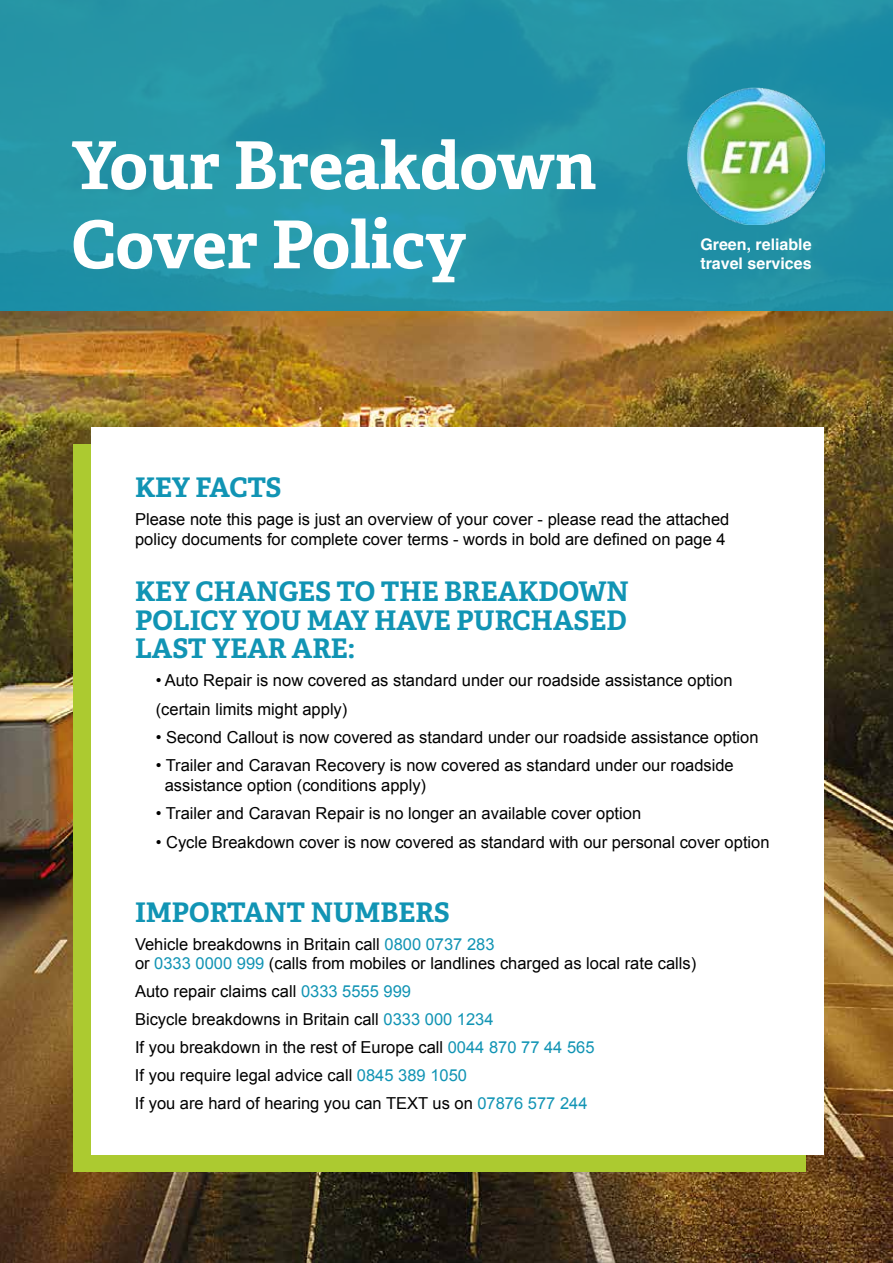
<style>
.page{position:relative;width:893px;height:1263px;background:#fff}
.page>*{position:absolute;margin:0;border:0;box-sizing:border-box;transform-origin:0 0}
.t1{font:700 66px/79.2px "Adelle";letter-spacing:-.005em;color:#fff}
.t2{font:700 27px/28.5px "Adelle";color:#1194b4;text-align:justify}
.t3{font:16.5px/28px "Arial";color:#000}
.t4{font:700 16.05px/19.2px "Helvetica";color:#fff}
.s1{color:#1194b4}
</style>
<div class="page">
<img style="left:0;top:311px;width:893px;height:952px">
<div style="left:73px;top:444px;width:733px;height:727px;background:#acca30"></div>
<div style="left:91px;top:427px;width:733px;height:727px;background:#fff"></div>
<div style="left:0;top:0;width:893px;height:311px;background:#2695a6"></div>
<img style="left:688px;top:87px;width:136px;height:137px">
<h1 class="t1" style="left:72px;top:126px;width:526px">Your Breakdown<br>Cover Policy</h1>
<p class="t4" style="left:700px;top:235px;width:113px">Green, reliable travel services</p>
<h2 class="t2" style="left:135px;top:473px;width:148px">KEY FACTS</h2>
<p class="t3" style="left:135px;top:510px;width:596px;line-height:19.5px">Please note this page is just an overview of your cover - please read the attached policy documents for complete cover terms - words in bold are defined on page 4</p>
<h2 class="t2" style="left:135px;top:577px;width:495px">KEY CHANGES TO THE BREAKDOWN POLICY YOU MAY HAVE PURCHASED LAST YEAR ARE:</h2>
<p class="t3" style="left:156px;top:667px;width:578px">• Auto Repair is now covered as standard under our roadside assistance option (certain limits might apply)</p>
<p class="t3" style="left:156px;top:723px;width:604px">• Second Callout is now covered as standard under our roadside assistance option</p>
<p class="t3" style="left:165px;top:756px;width:571px;line-height:19.8px;text-indent:-9px">• Trailer and Caravan Recovery is now covered as standard under our roadside assistance option (conditions apply)</p>
<p class="t3" style="left:156px;top:800px;width:487px">• Trailer and Caravan Repair is no longer an available cover option</p>
<p class="t3" style="left:156px;top:828px;width:615px">• Cycle Breakdown cover is now covered as standard with our personal cover option</p>
<h2 class="t2" style="left:135px;top:898px;width:316px">IMPORTANT NUMBERS</h2>
<p class="t3" style="left:135px;top:934px;width:563px;line-height:19.5px">Vehicle breakdowns in Britain call <span class="s1">0800 0737 283<br></span>or <span class="s1">0333 0000 999</span> (calls from mobiles or landlines charged as local rate calls)</p>
<p class="t3" style="left:135px;top:978px;width:461px">Auto repair claims call <span class="s1">0333 5555 999<br></span>Bicycle breakdowns in Britain call <span class="s1">0333 000 1234<br></span>If you breakdown in the rest of Europe call <span class="s1">0044 870 77 44 565<br></span>If you require legal advice call <span class="s1">0845 389 1050<br></span>If you are hard of hearing you can TEXT us on <span class="s1">07876 577 244</span></p>
</div>
